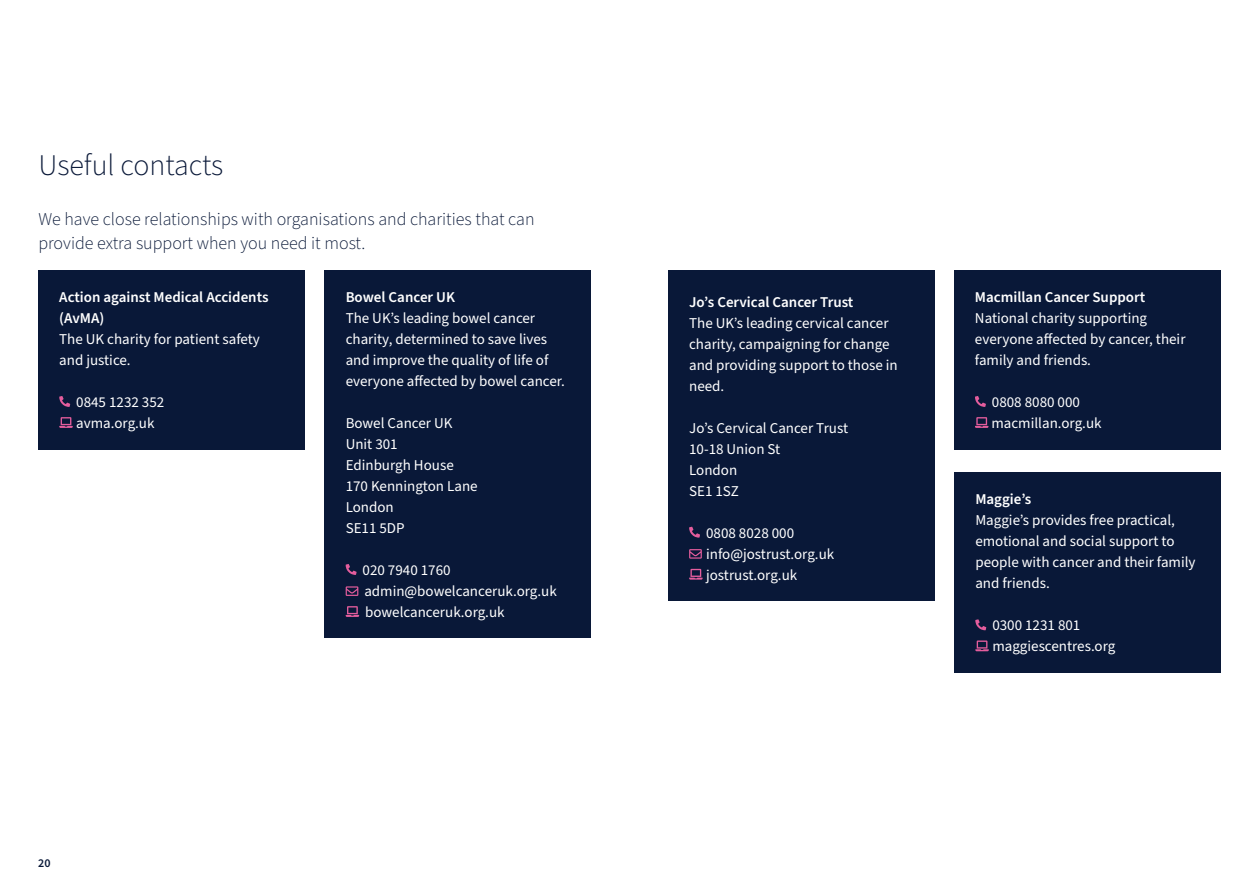
<style>
.page{position:relative;width:1259px;height:893px;background:#fff}
.page>*{position:absolute;margin:0;border:0;box-sizing:border-box;transform-origin:0 0}
.t1{font:300 30px "Source Sans Pro";color:#091838}
.t2{font:300 18px/24px "Source Sans Pro";color:#091838}
.t3{font:15px/21px "Source Sans Pro";color:#fff}
.t4{font:600 15px/21px "Source Sans Pro";color:#fff}
.t5{font:600 12px "Source Sans Pro";color:#091838}
</style>
<div class="page">
<div style="left:38px;top:270px;width:267px;height:179px;background:#091838"></div>
<div style="left:953px;top:270px;width:267px;height:179px;background:#091838"></div>
<div style="left:324px;top:270px;width:267px;height:368px;background:#091838"></div>
<div style="left:668px;top:270px;width:266px;height:331px;background:#091838"></div>
<svg style="left:59px;top:396px;width:11px;height:11px"></svg>
<svg style="left:59px;top:417px;width:14px;height:11px"></svg>
<svg style="left:975px;top:396px;width:11px;height:11px"></svg>
<svg style="left:975px;top:417px;width:13px;height:11px"></svg>
<svg style="left:346px;top:564px;width:10px;height:11px"></svg>
<svg style="left:346px;top:586px;width:12px;height:10px"></svg>
<svg style="left:346px;top:606px;width:13px;height:11px"></svg>
<svg style="left:689px;top:527px;width:11px;height:11px"></svg>
<svg style="left:689px;top:549px;width:13px;height:10px"></svg>
<svg style="left:689px;top:569px;width:13px;height:11px"></svg>
<div style="left:954px;top:472px;width:267px;height:200px;background:#091838"></div>
<svg style="left:975px;top:619px;width:11px;height:11px"></svg>
<svg style="left:975px;top:640px;width:14px;height:11px"></svg>
<h1 class="t1" style="left:38px;top:145px;width:186px">Useful contacts</h1>
<p class="t2" style="left:38px;top:207px;width:498px">We have close relationships with organisations and charities that can provide extra support when you need it most.</p>
<p class="t4" style="left:59px;top:287px;width:211px">Action against Medical Accidents (AvMA)</p>
<p class="t3" style="left:59px;top:329px;width:202px">The UK charity for patient safety and justice.</p>
<p class="t3" style="left:76px;top:392px;width:90px">0845 1232 352 avma.org.uk</p>
<p class="t4" style="left:346px;top:287px;width:111px">Bowel Cancer UK</p>
<p class="t3" style="left:346px;top:308px;width:221px">The UK’s leading bowel cancer charity, determined to save lives and improve the quality of life of everyone affected by bowel cancer.</p>
<p class="t3" style="left:346px;top:413px;width:133px">Bowel Cancer UK<br>Unit 301<br>Edinburgh House<br>170 Kennington Lane<br>London<br>SE11 5DP</p>
<p class="t3" style="left:362px;top:560px;width:196px">020 7940 1760 admin@bowelcanceruk.org.uk bowelcanceruk.org.uk</p>
<p class="t5" style="left:38px;top:855px;width:14px">20</p>
<p class="t4" style="left:689px;top:292px;width:166px">Jo’s Cervical Cancer Trust</p>
<p class="t3" style="left:689px;top:313px;width:210px">The UK’s leading cervical cancer charity, campaigning for change and providing support to those in need.</p>
<p class="t3" style="left:689px;top:418px;width:160px">Jo’s Cervical Cancer Trust<br>10-18 Union St<br>London<br>SE1 1SZ</p>
<p class="t3" style="left:706px;top:523px;width:130px">0808 8028 000 info@jostrust.org.uk jostrust.org.uk</p>
<p class="t4" style="left:975px;top:287px;width:172px">Macmillan Cancer Support</p>
<p class="t3" style="left:975px;top:308px;width:212px">National charity supporting everyone affected by cancer, their family and friends.</p>
<p class="t3" style="left:991px;top:392px;width:112px">0808 8080 000 macmillan.org.uk</p>
<p class="t4" style="left:975px;top:489px;width:58px">Maggie’s</p>
<p class="t3" style="left:975px;top:510px;width:222px">Maggie’s provides free practical, emotional and social support to people with cancer and their family and friends.</p>
<p class="t3" style="left:992px;top:615px;width:124px">0300 1231 801 maggiescentres.org</p>
</div>
